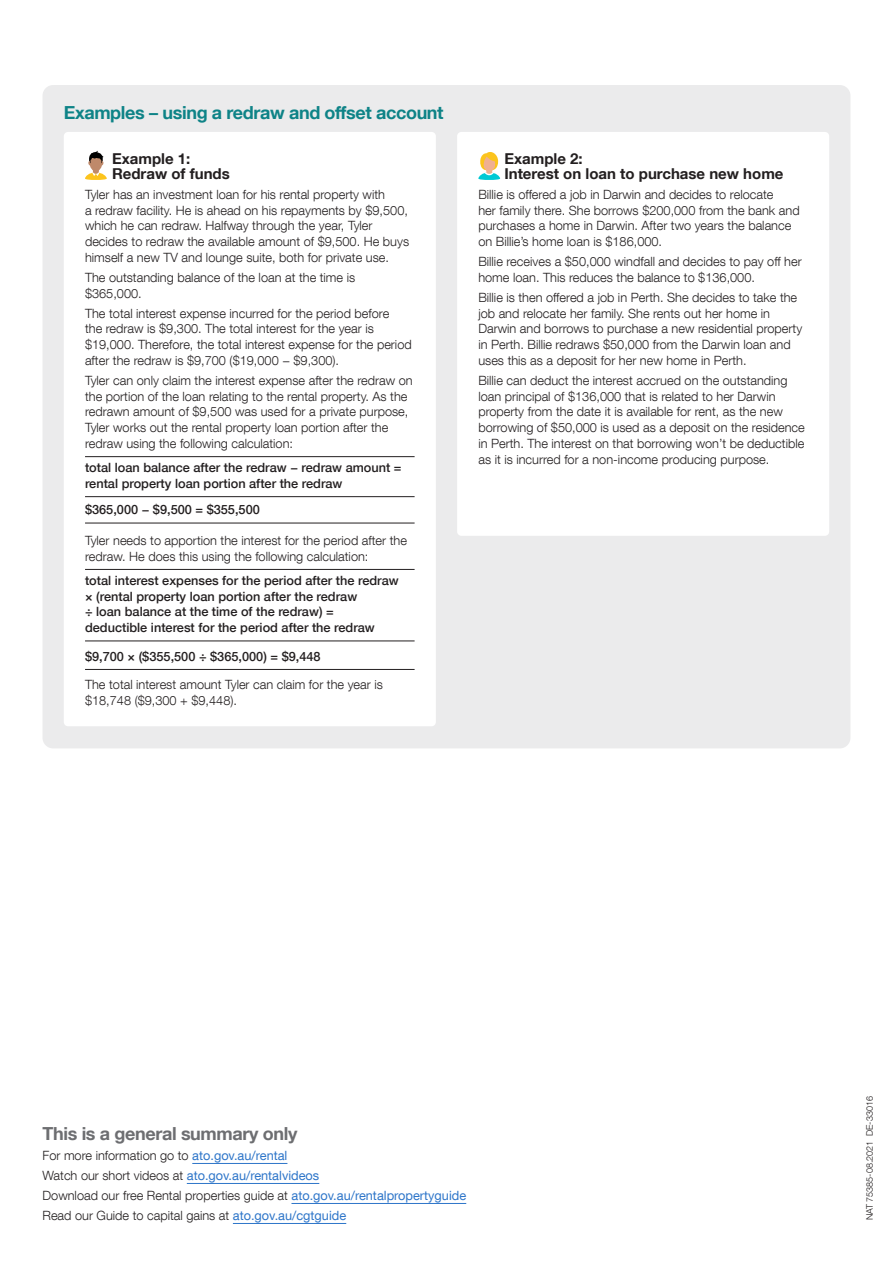
<style>
.page{position:relative;width:893px;height:1263px;background:#fff}
.page>*{position:absolute;margin:0;border:0;box-sizing:border-box;transform-origin:0 0}
.wre_-_p{font:700 18px "Helvetica Neue LT Com";letter-spacing:-.02em;color:#0e8387}
.wre_-_h2_footer{font:700 18px "Helvetica Neue LT Com";letter-spacing:-.02em;color:#6d6e71}
.wre_-_p-2{font:700 15px/15px "Helvetica Neue LT Com";color:#231f20}
.wre_-_p-3{font:300 12.75px/15.8px "Helvetica Neue LT Com";color:#231f20}
.wre_-_p-4{font:500 12.75px/15.8px "Helvetica Neue LT Com";color:#231f20}
.wre_-_p-5{font:12.75px "Helvetica Neue LT Com";color:#2d75c9}
.wre_-_p_jobnumber{font:300 9px "Helvetica Neue LT Com";color:#231f20}
.s1{font-weight:400;color:#2d75c9}
.s2{font-weight:300;color:#231f20}
</style>
<div class="page">
<div style="left:43px;top:85px;width:807px;height:663px;background:#ebebec;border-radius:11px"></div>
<div style="left:64px;top:132px;width:372px;height:594px;background:#fff;border-radius:4px"></div>
<hr style="left:85px;top:456px;width:330px;height:1px;background:#231f20">
<hr style="left:85px;top:496px;width:330px;height:1px;background:#231f20">
<hr style="left:85px;top:523px;width:330px;height:1px;background:#231f20">
<hr style="left:85px;top:569px;width:330px;height:1px;background:#231f20">
<hr style="left:85px;top:641px;width:330px;height:1px;background:#231f20">
<hr style="left:85px;top:669px;width:330px;height:1px;background:#231f20">
<div style="left:457px;top:132px;width:372px;height:404px;background:#fff;border-radius:4px"></div>
<hr style="left:192px;top:1163px;width:95px;height:1px;background:#2d75c9">
<hr style="left:187px;top:1183px;width:132px;height:1px;background:#2d75c9">
<hr style="left:291px;top:1203px;width:175px;height:1px;background:#2d75c9">
<hr style="left:233px;top:1223px;width:113px;height:1px;background:#2d75c9">
<svg style="left:85px;top:151px;width:22px;height:29px"></svg>
<svg style="left:478px;top:152px;width:22px;height:28px"></svg>
<p class="wre_-_p" style="left:64px;top:101px;width:381px">Examples – using a redraw and offset account</p>
<p class="wre_-_p-2" style="left:112px;top:151px;width:119px">Example 1:<br>Redraw of funds</p>
<p class="wre_-_p-3" style="left:85px;top:186px;width:326px">Tyler has an investment loan for his rental property with<br>a redraw facility. He is ahead on his repayments by $9,500, which he can redraw. Halfway through the year, Tyler decides to redraw the available amount of $9,500. He buys himself a new TV and lounge suite, both for private use.</p>
<p class="wre_-_p-3" style="left:85px;top:269px;width:272px">The outstanding balance of the loan at the time is $365,000.</p>
<p class="wre_-_p-3" style="left:85px;top:305px;width:328px">The total interest expense incurred for the period before<br>the redraw is $9,300. The total interest for the year is $19,000. Therefore, the total interest expense for the period after the redraw is $9,700 ($19,000 − $9,300).</p>
<p class="wre_-_p-3" style="left:85px;top:372px;width:329px">Tyler can only claim the interest expense after the redraw on the portion of the loan relating to the rental property. As the redrawn amount of $9,500 was used for a private purpose, Tyler works out the rental property loan portion after the redraw using the following calculation:</p>
<p class="wre_-_p-4" style="left:85px;top:460px;width:318px">total loan balance after the redraw − redraw amount = rental property loan portion after the redraw</p>
<p class="wre_-_p-4" style="left:85px;top:502px;width:176px">$365,000 − $9,500 = $355,500</p>
<p class="wre_-_p-3" style="left:85px;top:532px;width:323px">Tyler needs to apportion the interest for the period after the redraw. He does this using the following calculation:</p>
<p class="wre_-_p-4" style="left:85px;top:572px;width:315px">total interest expenses for the period after the redraw × (rental property loan portion after the redraw<br>÷ loan balance at the time of the redraw) = deductible interest for the period after the redraw</p>
<p class="wre_-_p-4" style="left:85px;top:648px;width:237px">$9,700 × ($355,500 ÷ $365,000) = $9,448</p>
<p class="wre_-_p-3" style="left:85px;top:676px;width:299px">The total interest amount Tyler can claim for the year is $18,748 ($9,300 + $9,448).</p>
<p class="wre_-_p-2" style="left:504px;top:151px;width:281px">Example 2:<br>Interest on loan to purchase new home</p>
<p class="wre_-_p-3" style="left:478px;top:186px;width:323px">Billie is offered a job in Darwin and decides to relocate<br>her family there. She borrows $200,000 from the bank and purchases a home in Darwin. After two years the balance on Billie’s home loan is $186,000.</p>
<p class="wre_-_p-3" style="left:478px;top:253px;width:325px">Billie receives a $50,000 windfall and decides to pay off her home loan. This reduces the balance to $136,000.</p>
<p class="wre_-_p-3" style="left:478px;top:289px;width:325px">Billie is then offered a job in Perth. She decides to take the job and relocate her family. She rents out her home in Darwin and borrows to purchase a new residential property in Perth. Billie redraws $50,000 from the Darwin loan and uses this as a deposit for her new home in Perth.</p>
<p class="wre_-_p-3" style="left:478px;top:372px;width:328px">Billie can deduct the interest accrued on the outstanding loan principal of $136,000 that is related to her Darwin property from the date it is available for rent, as the new borrowing of $50,000 is used as a deposit on the residence in Perth. The interest on that borrowing won’t be deductible as it is incurred for a non-income producing purpose.</p>
<h2 class="wre_-_h2_footer" style="left:43px;top:1123px;width:256px">This is a general summary only</h2>
<p class="wre_-_p-3" style="left:43px;top:1148px;width:246px">For more information go to <span class="s1">ato.gov.au/rental</span></p>
<p class="wre_-_p-5" style="left:43px;top:1168px;width:278px"><span class="s2">Watch our short videos at</span> ato.gov.au/rentalvideos</p>
<p class="wre_-_p-3" style="left:43px;top:1188px;width:425px">Download our free Rental properties guide at <span class="s1">ato.gov.au/rentalpropertyguide</span></p>
<p class="wre_-_p-3" style="left:43px;top:1208px;width:305px">Read our Guide to capital gains at <span class="s1">ato.gov.au/cgtguide</span></p>
<p class="wre_-_p_jobnumber" style="left:864px;top:1220px;width:126px;rotate:-90deg">NAT 75385-08.2021 DE-33016</p>
</div>
